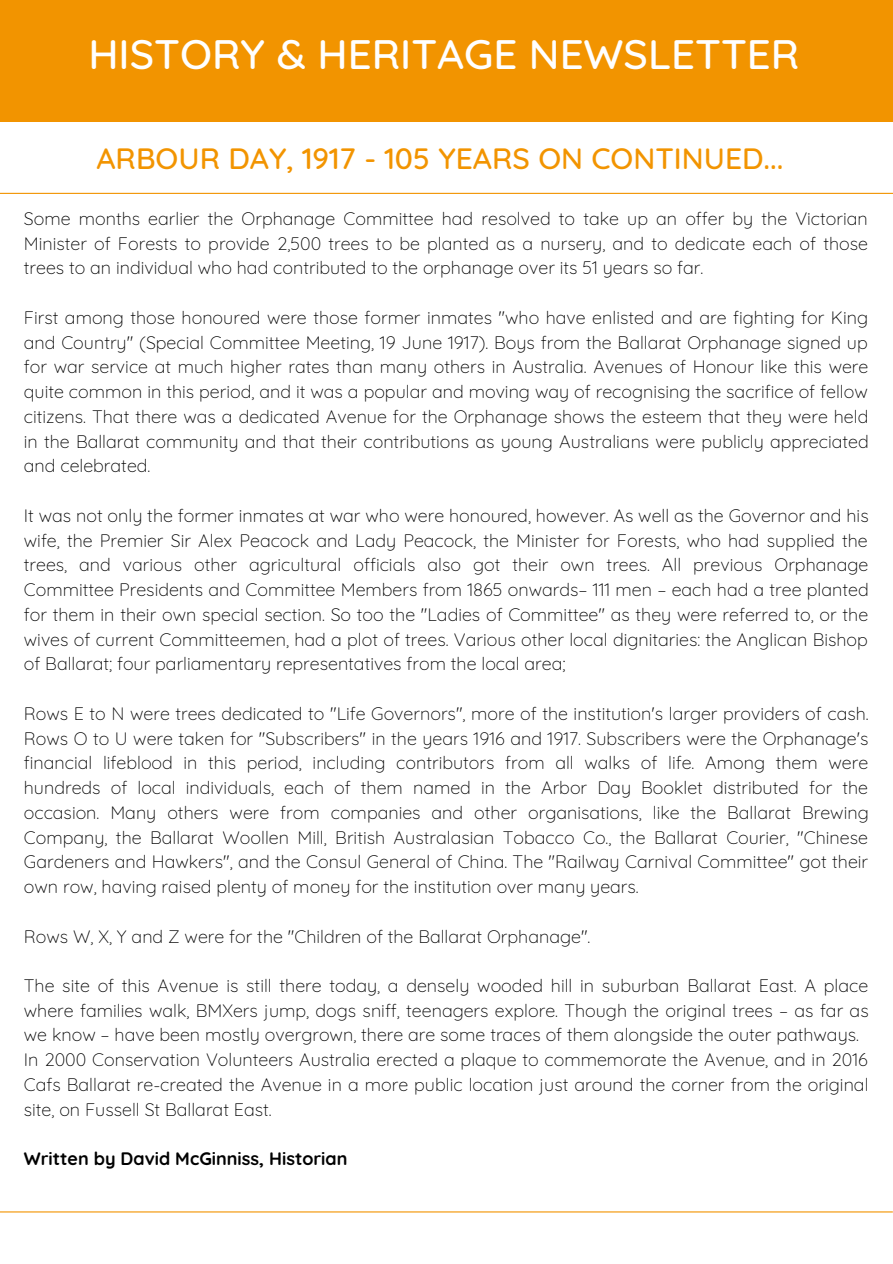
<style>
.page{position:relative;width:893px;height:1264px;background:#fff}
.page>*{position:absolute;margin:0;border:0;box-sizing:border-box;transform-origin:0 0}
.t1{font:500 42px "Quicksand";color:#fff}
.t2{font:500 30px "Quicksand";color:#f29400}
.t3{font:300 18px/24.8px "Quicksand";color:#000;text-align:justify}
.t4{font:700 18px "Quicksand";color:#000}
</style>
<div class="page">
<div style="left:0;top:0;width:892px;height:122px;background:#f29400"></div>
<hr style="left:0;top:193px;width:892px;height:1px;background:#f29400">
<hr style="left:0;top:1211px;width:892px;height:1px;background:#f29400">
<p class="t1" style="left:88px;top:27px;width:712px">HISTORY &amp; HERITAGE NEWSLETTER</p>
<p class="t2" style="left:96px;top:138px;width:688px">ARBOUR DAY, 1917 - 105 YEARS ON CONTINUED...</p>
<p class="t3" style="left:24px;top:206px;width:845px">Some months earlier the Orphanage Committee had resolved to take up an offer by the Victorian Minister of Forests to provide 2,500 trees to be planted as a nursery, and to dedicate each of those trees to an individual who had contributed to the orphanage over its 51 years so far.</p>
<p class="t3" style="left:24px;top:305px;width:846px">First among those honoured were those former inmates "who have enlisted and are fighting for King and Country" (Special Committee Meeting, 19 June 1917). Boys from the Ballarat Orphanage signed up for war service at much higher rates than many others in Australia. Avenues of Honour like this were quite common in this period, and it was a popular and moving way of recognising the sacrifice of fellow citizens. That there was a dedicated Avenue for the Orphanage shows the esteem that they were held in the Ballarat community and that their contributions as young Australians were publicly appreciated and celebrated.</p>
<p class="t3" style="left:24px;top:503px;width:846px">It was not only the former inmates at war who were honoured, however. As well as the Governor and his wife, the Premier Sir Alex Peacock and Lady Peacock, the Minister for Forests, who had supplied the trees, and various other agricultural officials also got their own trees. All previous Orphanage Committee Presidents and Committee Members from 1865 onwards– 111 men – each had a tree planted for them in their own special section. So too the "Ladies of Committee" as they were referred to, or the wives of current Committeemen, had a plot of trees. Various other local dignitaries: the Anglican Bishop of Ballarat; four parliamentary representatives from the local area;</p>
<p class="t3" style="left:24px;top:700px;width:846px">Rows E to N were trees dedicated to "Life Governors", more of the institution's larger providers of cash.<br>Rows O to U were taken for "Subscribers" in the years 1916 and 1917. Subscribers were the Orphanage's financial lifeblood in this period, including contributors from all walks of life. Among them were hundreds of local individuals, each of them named in the Arbor Day Booklet distributed for the occasion. Many others were from companies and other organisations, like the Ballarat Brewing Company, the Ballarat Woollen Mill, British Australasian Tobacco Co., the Ballarat Courier, "Chinese Gardeners and Hawkers", and the Consul General of China. The "Railway Carnival Committee" got their own row, having raised plenty of money for the institution over many years.</p>
<p class="t3" style="left:24px;top:923px;width:568px">Rows W, X, Y and Z were for the "Children of the Ballarat Orphanage".</p>
<p class="t3" style="left:24px;top:972px;width:846px">The site of this Avenue is still there today, a densely wooded hill in suburban Ballarat East. A place where families walk, BMXers jump, dogs sniff, teenagers explore. Though the original trees – as far as we know – have been mostly overgrown, there are some traces of them alongside the outer pathways.</p>
<p class="t3" style="left:24px;top:1047px;width:846px">In 2000 Conservation Volunteers Australia erected a plaque to commemorate the Avenue, and in 2016<br>Cafs Ballarat re-created the Avenue in a more public location just around the corner from the original site, on Fussell St Ballarat East.</p>
<p class="t4" style="left:24px;top:1147px;width:325px">Written by David McGinniss, Historian</p>
</div>
